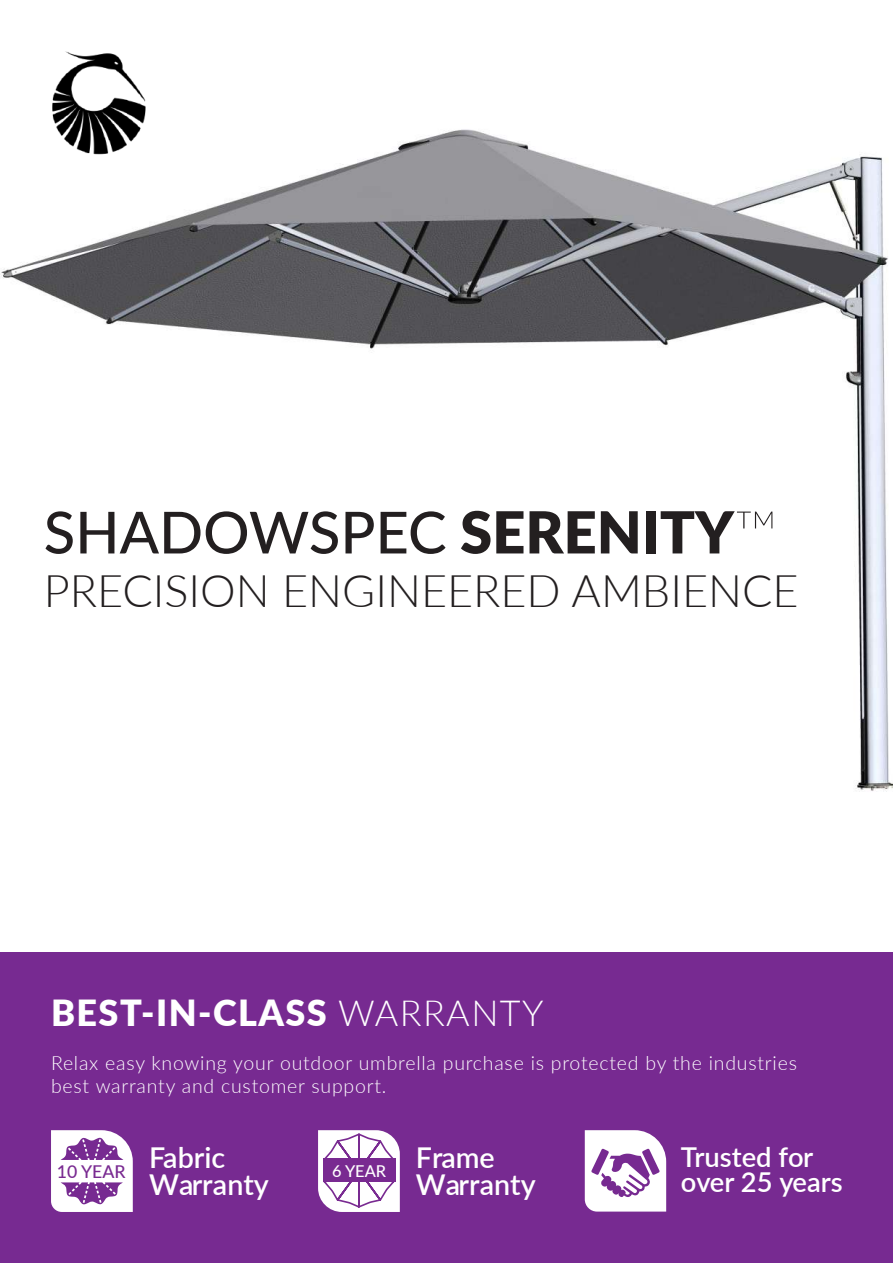
<style>
.page{position:relative;width:893px;height:1263px;background:#fff}
.page>*{position:absolute;margin:0;border:0;box-sizing:border-box;transform-origin:0 0}
.t1{font:500 57.9px "Lato";color:#231f20}
.t2{font:300 45px "Lato";color:#231f20}
.t3{font:900 36px "Lato";letter-spacing:.04em;color:#fff}
.t4{font:600 28.65px/26.8px "Lato";color:#fff}
.t5{font:600 27.3px/25.5px "Lato";color:#fff}
.t6{font:300 19.5px/23.4px "Lato";letter-spacing:.04em;color:#fff}
.t7{font:500 17.7px "Lato";color:#792a91}
.t8{font:500 16.35px "Lato";color:#fff}
.s1{font-weight:900}
.s2{font-weight:100;font-size:59.55px}
.s3{font-weight:300}
</style>
<div class="page">
<img style="left:0;top:129px;width:893px;height:663px">
<img style="left:50px;top:51px;width:112px;height:104px">
<div style="left:0;top:953px;width:893px;height:310px;background:#772a91"></div>
<svg style="left:51px;top:1130px;width:82px;height:82px"></svg>
<div style="left:53px;top:1161px;width:77px;height:20px;background:#fff"></div>
<svg style="left:318px;top:1130px;width:82px;height:82px;background:#e5d6ea"></svg>
<div style="left:323px;top:1159px;width:72px;height:23px;background:#792a91"></div>
<svg style="left:585px;top:1130px;width:81px;height:81px"></svg>
<h1 class="t1" style="left:44px;top:491px;width:736px">SHADOWSPEC <span class="s1">SERENITY</span><span class="s2">™</span></h1>
<h2 class="t2" style="left:44px;top:560px;width:756px">PRECISION ENGINEERED AMBIENCE</h2>
<h3 class="t3" style="left:51px;top:986px;width:494px">BEST-IN-CLASS <span class="s3">WARRANTY</span></h3>
<p class="t6" style="left:51px;top:1050px;width:747px">Relax easy knowing your outdoor umbrella purchase is protected by the industries best warranty and customer support.</p>
<p class="t7" style="left:57px;top:1158px;width:70px">10 YEAR</p>
<h3 class="t4" style="left:149px;top:1143px;width:121px">Fabric<br>Warranty</h3>
<p class="t8" style="left:332px;top:1159px;width:56px">6 YEAR</p>
<h3 class="t4" style="left:416px;top:1143px;width:121px">Frame<br>Warranty</h3>
<h3 class="t5" style="left:681px;top:1143px;width:163px">Trusted for over 25 years</h3>
</div>
